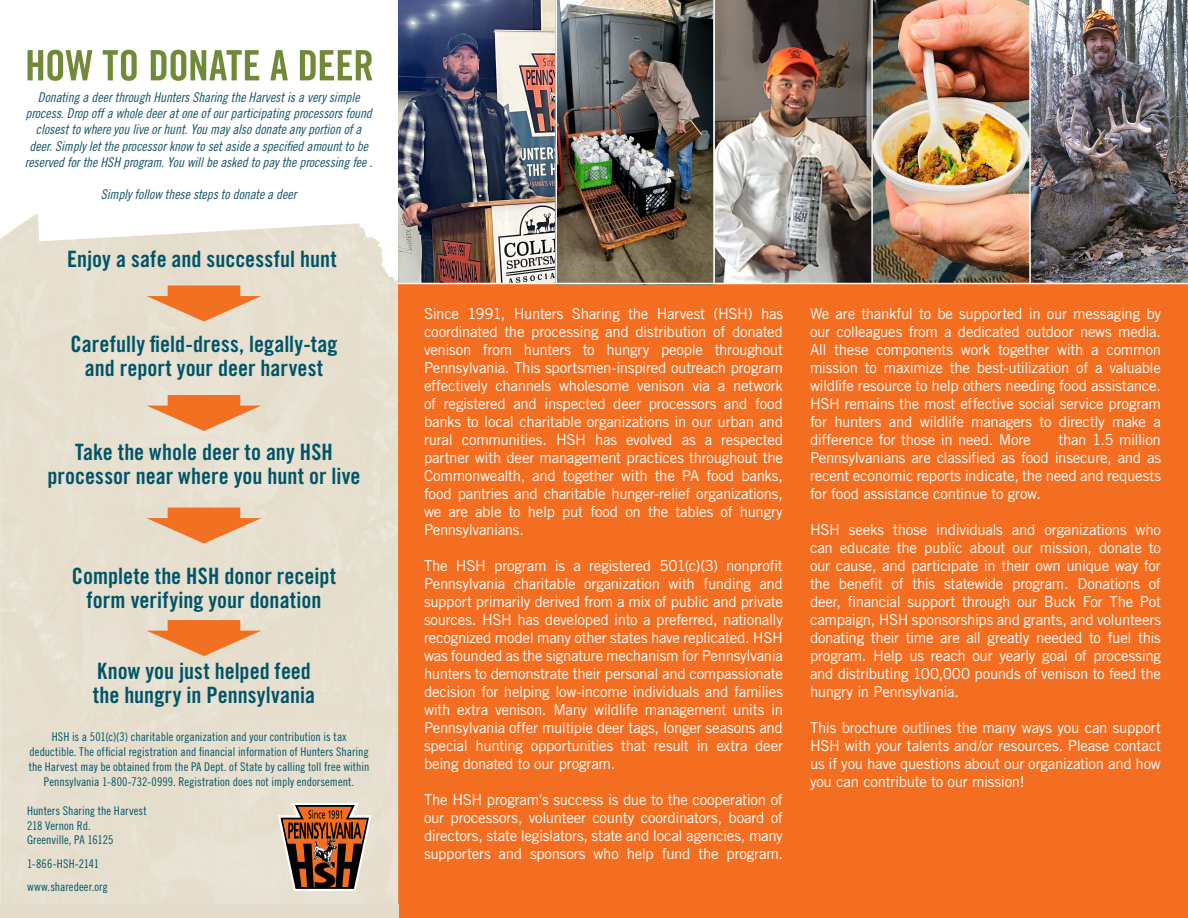
<style>
.page{position:relative;width:1188px;height:918px;background:#fff}
.page>*{position:absolute;margin:0;border:0;box-sizing:border-box;transform-origin:0 0}
.t1{font:22.5px/24px "Trade Gothic LT Std Bd Cn 20";color:#005467;text-align:center}
.t2{font:15px/18px "Trade Gothic LT Std";letter-spacing:-.02em;color:#fff;text-align:justify}
.t3{font:13.5px/16.2px "Trade Gothic LT Std Cn 18 Obl";letter-spacing:-.01em;color:#155468;text-align:center}
.t4{font:12px/15px "Trade Gothic LT Std Cn 18";letter-spacing:.005em;color:#005467;text-align:center}
</style>
<div class="page">
<div style="left:398px;top:0;width:790px;height:918px;background:#f36e21"></div>
<img style="left:398px;top:0;width:790px;height:283px">
<hr style="left:398px;top:283px;width:790px;height:1px;background:#fff">
<hr style="left:555px;top:0;width:2px;height:284px;background:#fff">
<hr style="left:713px;top:0;width:2px;height:284px;background:#fff">
<hr style="left:871px;top:0;width:2px;height:284px;background:#fff">
<hr style="left:1029px;top:0;width:2px;height:284px;background:#fff">
<img style="left:27px;top:49px;width:346px;height:32px">
<div style="left:0;top:904px;width:398px;height:14px;background:#e3dbcc"></div>
<svg style="left:147px;top:285px;width:114px;height:37px;background:#eca473"></svg>
<svg style="left:147px;top:395px;width:114px;height:36px;background:#eda371"></svg>
<svg style="left:147px;top:508px;width:114px;height:36px;background:#eca371"></svg>
<svg style="left:147px;top:620px;width:114px;height:36px;background:#eca270"></svg>
<svg style="left:275px;top:800px;width:99px;height:94px;background:#a0785d"></svg>
<p class="t3" style="left:25px;top:89px;width:349px">Donating a deer through Hunters Sharing the Harvest is a very simple process. Drop off a whole deer at one of our participating processors found closest to where you live or hunt. You may also donate any portion of a deer. Simply let the processor know to set aside a specified amount to be reserved for the HSH program. You will be asked to pay the processing fee .</p>
<p class="t3" style="left:101px;top:187px;width:197px">Simply follow these steps to donate a deer</p>
<p class="t1" style="left:67px;top:247px;width:271px">Enjoy a safe and successful hunt</p>
<p class="t1" style="left:70px;top:332px;width:268px">Carefully field-dress, legally-tag and report your deer harvest</p>
<p class="t1" style="left:47px;top:440px;width:315px">Take the whole deer to any HSH processor near where you hunt or live</p>
<p class="t1" style="left:72px;top:564px;width:266px">Complete the HSH donor receipt form verifying your donation</p>
<p class="t1" style="left:93px;top:659px;width:224px;text-align:left">Know you just helped feed the hungry in Pennsylvania</p>
<p class="t4" style="left:29px;top:729px;width:342px">HSH is a 501(c)(3) charitable organization and your contribution is tax deductible. The official registration and financial information of Hunters Sharing the Harvest may be obtained from the PA Dept. of State by calling toll free within Pennsylvania 1-800-732-0999. Registration does not imply endorsement.</p>
<p class="t4" style="left:27px;top:803px;width:121px">Hunters Sharing the Harvest</p>
<p class="t4" style="left:27px;top:818px;width:65px">218 Vernon Rd.</p>
<p class="t4" style="left:27px;top:832px;width:88px">Greenville, PA 16125</p>
<p class="t4" style="left:27px;top:856px;width:74px">1-866-HSH-2141</p>
<p class="t4" style="left:27px;top:879px;width:82px">www.sharedeer.org</p>
<p class="t2" style="left:424px;top:304px;width:361px">Since 1991, Hunters Sharing the Harvest (HSH) has coordinated the processing and distribution of donated venison from hunters to hungry people throughout Pennsylvania. This sportsmen-inspired outreach program effectively channels wholesome venison via a network of registered and inspected deer processors and food banks to local charitable organizations in our urban and rural communities. HSH has evolved as a respected partner with deer management practices throughout the Commonwealth, and together with the PA food banks, food pantries and charitable hunger-relief organizations, we are able to help put food on the tables of hungry Pennsylvanians.</p>
<p class="t2" style="left:424px;top:556px;width:361px">The HSH program is a registered 501(c)(3) nonprofit Pennsylvania charitable organization with funding and support primarily derived from a mix of public and private sources. HSH has developed into a preferred, nationally recognized model many other states have replicated. HSH was founded as the signature mechanism for Pennsylvania hunters to demonstrate their personal and compassionate decision for helping low-income individuals and families with extra venison. Many wildlife management units in Pennsylvania offer multiple deer tags, longer seasons and special hunting opportunities that result in extra deer being donated to our program.</p>
<p class="t2" style="left:424px;top:790px;width:361px">The HSH program’s success is due to the cooperation of our processors, volunteer county coordinators, board of directors, state legislators, state and local agencies, many supporters and sponsors who help fund the program.</p>
<p class="t2" style="left:810px;top:304px;width:353px">We are thankful to be supported in our messaging by our colleagues from a dedicated outdoor news media.<br>All these components work together with a common mission to maximize the best-utilization of a valuable wildlife resource to help others needing food assistance.</p>
<p class="t2" style="left:810px;top:394px;width:352px">HSH remains the most effective social service program for hunters and wildlife managers to directly make a difference for those in need. More</p>
<p class="t2" style="left:810px;top:430px;width:353px;text-indent:249px">than 1.5 million Pennsylvanians are classified as food insecure, and as recent economic reports indicate, the need and requests for food assistance continue to grow.</p>
<p class="t2" style="left:810px;top:520px;width:353px">HSH seeks those individuals and organizations who can educate the public about our mission, donate to our cause, and participate in their own unique way for the benefit of this statewide program. Donations of deer, financial support through our Buck For The Pot campaign, HSH sponsorships and grants, and volunteers donating their time are all greatly needed to fuel this program. Help us reach our yearly goal of processing and distributing 100,000 pounds of venison to feed the hungry in Pennsylvania.</p>
<p class="t2" style="left:810px;top:718px;width:353px">This brochure outlines the many ways you can support HSH with your talents and/or resources. Please contact us if you have questions about our organization and how you can contribute to our mission!</p>
</div>
